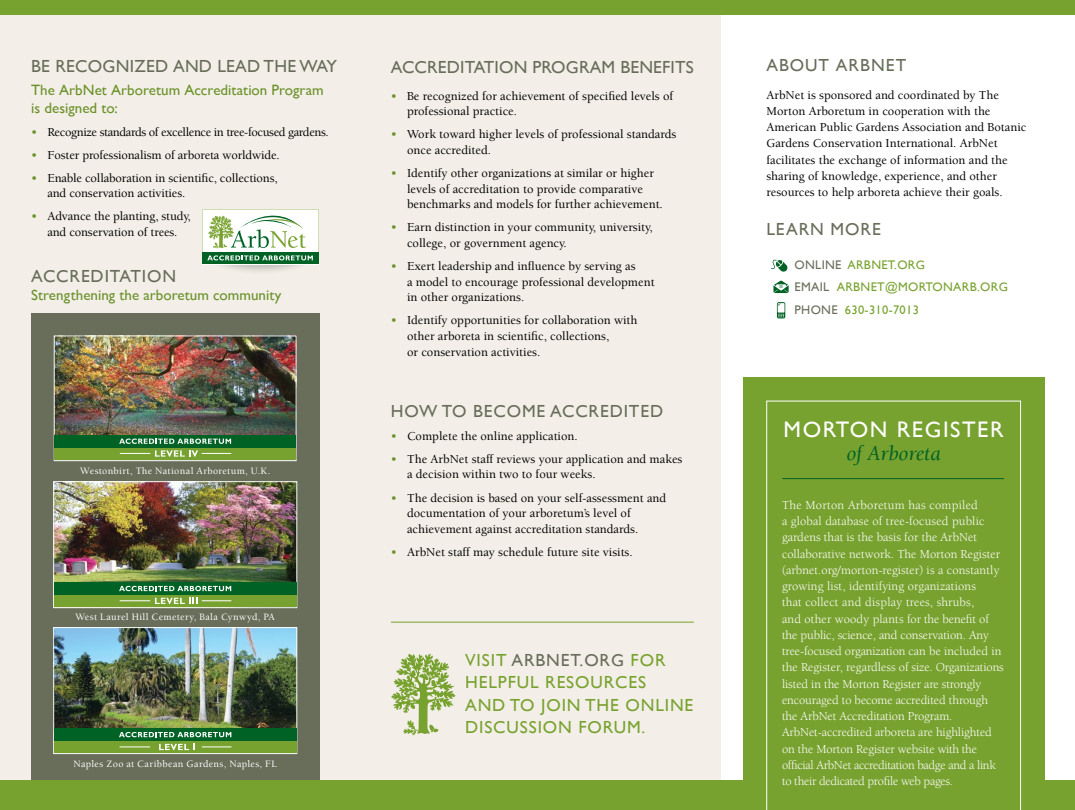
<style>
.page{position:relative;width:1075px;height:810px;background:#fff}
.page>*{position:absolute;margin:0;border:0;box-sizing:border-box;transform-origin:0 0}
.t1{font:22.5px "Gill Sans";color:#fff}
.t2{font:italic 21.25px "Berkeley";color:#006225}
.t3{font:17.5px/22.5px "Gill Sans";letter-spacing:.05em;color:#78a22f}
.t4{font:17.5px "Gill Sans";letter-spacing:.05em;color:#686e5a}
.t5{font:17.5px "Gill Sans";letter-spacing:.01em;color:#686e5a}
.t6{font:17.5px "Gill Sans";letter-spacing:.015em;color:#686e5a}
.t7{font:15px/17.5px "Gill Sans";color:#6a9129}
.t8{font:500 12.5px/15.6px "Berkeley";color:#000}
.t9{font:12.5px/16.2px "Berkeley";letter-spacing:-.01em;color:#fff}
.t10{font:12.5px/22.5px "Gill Sans";letter-spacing:.025em;color:#78a22f}
.t11{font:500 12.5px "Berkeley";letter-spacing:-.03em;color:#000}
.t12{font:500 10px "Berkeley";letter-spacing:.035em;color:#fff}
.s1{color:#6a9129}
.s2{color:#686e5a}
</style>
<div class="page">
<div style="left:0;top:0;width:720px;height:810px;background:#f3efe8"></div>
<div style="left:31px;top:313px;width:288px;height:475px;background:#686e5a"></div>
<div style="left:200px;top:223px;width:122px;height:52px;background:#000;opacity:.26"></div>
<div style="left:0;top:780px;width:1074px;height:30px;background:#78a22f"></div>
<div style="left:0;top:0;width:1074px;height:14px;background:#78a22f"></div>
<div style="left:742px;top:377px;width:302px;height:433px;background:#78a22f"></div>
<svg style="left:766px;top:401px;width:254px;height:409px"></svg>
<hr style="left:202px;top:264px;width:117px;height:1px;background:#fff">
<hr style="left:782px;top:478px;width:221px;height:1px;background:#006225">
<hr style="left:391px;top:622px;width:302px;height:1px;background:#78a22f">
<svg style="left:391px;top:653px;width:64px;height:83px"></svg>
<div style="left:202px;top:252px;width:117px;height:12px;background:#006225"></div>
<svg style="left:202px;top:210px;width:117px;height:51px;background:#c4d9c3"></svg>
<img style="left:56px;top:338px;width:238px;height:97px">
<div style="left:54px;top:336px;width:242px;height:125px;border:1px solid #fff"></div>
<div style="left:55px;top:448px;width:241px;height:12px;background:#78a22f"></div>
<div style="left:55px;top:435px;width:241px;height:13px;background:#006225"></div>
<svg style="left:119px;top:439px;width:112px;height:5px"></svg>
<hr style="left:120px;top:453px;width:30px;height:1px;background:#fff">
<svg style="left:155px;top:450px;width:76px;height:7px"></svg>
<img style="left:55px;top:629px;width:240px;height:99px">
<div style="left:53px;top:627px;width:244px;height:127px;border:1px solid #fff"></div>
<div style="left:54px;top:740px;width:242px;height:13px;background:#78a22f"></div>
<div style="left:54px;top:728px;width:242px;height:13px;background:#006225"></div>
<svg style="left:119px;top:732px;width:112px;height:5px"></svg>
<svg style="left:159px;top:744px;width:36px;height:6px"></svg>
<hr style="left:120px;top:747px;width:30px;height:1px;background:#fff">
<svg style="left:202px;top:747px;width:29px;height:1px"></svg>
<img style="left:55px;top:483px;width:240px;height:99px">
<div style="left:53px;top:481px;width:244px;height:127px;border:1px solid #fff"></div>
<div style="left:54px;top:595px;width:242px;height:12px;background:#78a22f"></div>
<div style="left:54px;top:582px;width:242px;height:13px;background:#006225"></div>
<svg style="left:119px;top:586px;width:112px;height:5px"></svg>
<hr style="left:120px;top:601px;width:30px;height:1px;background:#fff">
<svg style="left:155px;top:598px;width:76px;height:6px"></svg>
<svg style="left:771px;top:260px;width:16px;height:12px"></svg>
<svg style="left:773px;top:281px;width:15px;height:12px"></svg>
<svg style="left:776px;top:302px;width:9px;height:17px"></svg>
<h3 class="t4" style="left:31px;top:56px;width:37px">BE RECO</h3>
<h3 class="t6" style="left:103px;top:56px;width:236px">GNIZED AND LEAD THE WAY</h3>
<p class="t7" style="left:31px;top:81px;width:294px">THE ARBNET ARBORETUM ACCREDITATION PROGRAM<br>IS DESIGNED TO:</p>
<p class="t11" style="left:31px;top:125px;width:299px"><span class="s1">•</span> Recognize standards of excellence in tree-focused gardens.</p>
<p class="t8" style="left:31px;top:147px;width:250px"><span class="s1">•</span> Foster professionalism of arboreta worldwide.</p>
<p class="t8" style="left:47px;top:170px;width:232px;text-indent:-16px"><span class="s1">•</span> Enable collaboration in scientific, collections, and conservation activities.</p>
<p class="t8" style="left:31px;top:209px;width:161px;text-align:center"><span class="s1">•</span> Advance the planting, study, and conservation of trees.</p>
<h3 class="t4" style="left:31px;top:266px;width:146px">ACCREDITATION</h3>
<p class="t7" style="left:31px;top:286px;width:251px">STRENGTHENING THE ARBORETUM COMMUNITY</p>
<p class="t12" style="left:80px;top:466px;width:191px">Westonbirt, The National Arboretum, U.K.</p>
<p class="t12" style="left:75px;top:612px;width:201px">West Laurel Hill Cemetery, Bala Cynwyd, PA</p>
<p class="t12" style="left:74px;top:759px;width:205px">Naples Zoo at Caribbean Gardens, Naples, FL</p>
<h3 class="t5" style="left:391px;top:57px;width:303px">ACCREDITATION PROG RAM BENEFITS</h3>
<p class="t8" style="left:407px;top:88px;width:268px;text-indent:-16px"><span class="s1">•</span> Be recognized for achievement of specified levels of professional practice.</p>
<p class="t8" style="left:407px;top:127px;width:271px;text-indent:-16px"><span class="s1">•</span> Work toward higher levels of professional standards once accredited.</p>
<p class="t8" style="left:407px;top:166px;width:257px;text-indent:-16px"><span class="s1">•</span> Identify other organizations at similar or higher levels of accreditation to provide comparative benchmarks and models for further achievement.</p>
<p class="t8" style="left:407px;top:220px;width:247px;text-indent:-16px"><span class="s1">•</span> Earn distinction in your community, university, college, or government agency.</p>
<p class="t8" style="left:407px;top:258px;width:249px;text-indent:-16px"><span class="s1">•</span> Exert leadership and influence by serving as<br>a model to encourage professional development in other organizations.</p>
<p class="t8" style="left:407px;top:313px;width:232px;text-indent:-16px"><span class="s1">•</span> Identify opportunities for collaboration with other arboreta in scientific, collections,<br>or conservation activities.</p>
<h3 class="t4" style="left:391px;top:401px;width:274px">HOW TO BECOME ACCREDITED</h3>
<p class="t8" style="left:391px;top:428px;width:188px"><span class="s1">•</span> Complete the online application.</p>
<p class="t8" style="left:407px;top:451px;width:277px;text-indent:-16px"><span class="s1">•</span> The ArbNet staff reviews your application and makes a decision within two to four weeks.</p>
<p class="t8" style="left:407px;top:490px;width:261px;text-indent:-16px"><span class="s1">•</span> The decision is based on your self-assessment and documentation of your arboretum’s level of achievement against accreditation standards.</p>
<p class="t8" style="left:391px;top:544px;width:243px"><span class="s1">•</span> ArbNet staff may schedule future site visits.</p>
<h3 class="t3" style="left:465px;top:648px;width:230px">VISIT <span class="s2">ARBNET.ORG</span> FOR<br>HELPFUL RESOURCES<br>AND TO JOIN THE ONLINE<br>DISCUSSION FORUM.</h3>
<h3 class="t4" style="left:766px;top:55px;width:141px">ABOUT ARBN ET</h3>
<p class="t8" style="left:766px;top:87px;width:261px;line-height:16.2px">ArbNet is sponsored and coordinated by The Morton Arboretum in cooperation with the American Public Gardens Association and Botanic Gardens Conservation International. ArbNet facilitates the exchange of information and the sharing of knowledge, experience, and other resources to help arboreta achieve their goals.</p>
<h3 class="t4" style="left:766px;top:219px;width:116px">LEARN MORE</h3>
<p class="t10" style="left:794px;top:253px;width:211px"><span class="s2">ONLINE</span> ARBN ET.ORG<br><span class="s2">EMAIL</span> ARBN ET@MORTONARB.ORG<br><span class="s2">PHONE</span> 630-310-7013</p>
<h1 class="t1" style="left:783px;top:416px;width:18px">MORTON</h1>
<h1 class="t1" style="left:896px;top:416px;width:81px">REGISTER</h1>
<h2 class="t2" style="left:846px;top:442px;width:96px">of Arboreta</h2>
<p class="t9" style="left:782px;top:497px;width:223px">The Morton Arboretum has compiled<br>a global database of tree-focused public gardens that is the basis for the ArbNet collaborative network. The Morton Register (arbnet.org/morton-register) is a constantly growing list, identifying organizations<br>that collect and display trees, shrubs,<br>and other woody plants for the benefit of the public, science, and conservation. Any tree-focused organization can be included in the Register, regardless of size. Organizations listed in the Morton Register are strongly encouraged to become accredited through the ArbNet Accreditation Program.<br>ArbNet-accredited arboreta are highlighted on the Morton Register website with the official ArbNet accreditation badge and a link to their dedicated profile web pages.</p>
</div>
